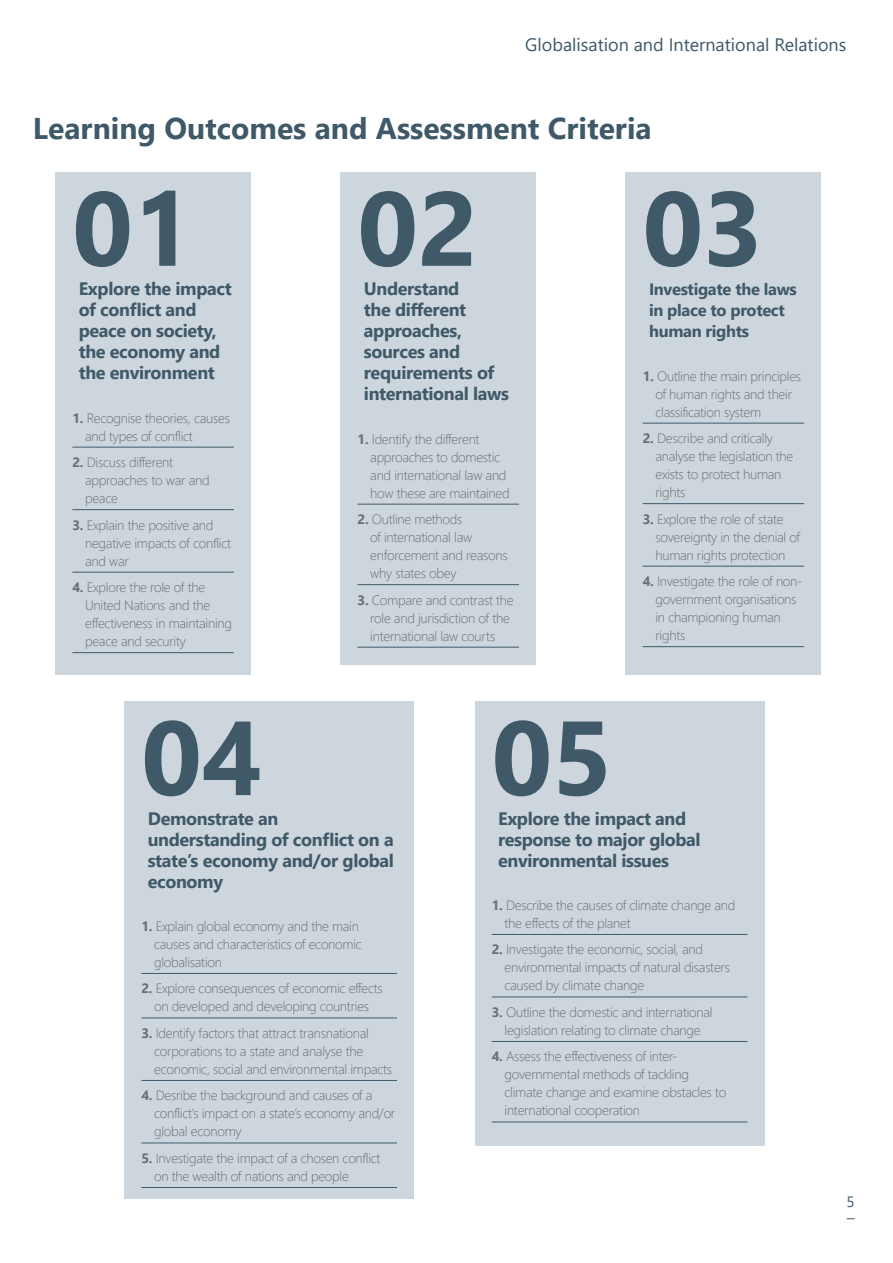
<style>
.page{position:relative;width:893px;height:1263px;background:#fff}
.page>*{position:absolute;margin:0;border:0;box-sizing:border-box;transform-origin:0 0}
._05E_Large_number_list{font:700 105px "Segoe UI";color:#405968}
._10a_List_Header{font:700 30px "Segoe UI";color:#405968}
._05d_Sub_Pull_Copy{font:700 18px/21px "Segoe UI";letter-spacing:-.02em;color:#405968}
._10a_List_Header-2{font:18px "Segoe UI";color:#405968}
._05d_Sub_Pull_Copy-2{font:700 16.5px/21px "Segoe UI";letter-spacing:-.02em;color:#405968}
.t1{font:15px "Segoe UI";color:#405968}
.t2{font:300 13.5px/18px "Segoe UI";letter-spacing:-.02em;color:#6c6d70}
.s1{font-weight:700}
</style>
<div class="page">
<div style="left:626px;top:172px;width:195px;height:503px;background:#cdd6dd"></div>
<hr style="left:643px;top:423px;width:161px;height:1px;background:#405968">
<hr style="left:643px;top:503px;width:161px;height:1px;background:#405968">
<hr style="left:643px;top:566px;width:161px;height:1px;background:#405968">
<hr style="left:643px;top:646px;width:161px;height:1px;background:#405968">
<div style="left:341px;top:172px;width:195px;height:493px;background:#cdd6dd"></div>
<hr style="left:358px;top:504px;width:161px;height:1px;background:#405968">
<hr style="left:358px;top:584px;width:161px;height:1px;background:#405968">
<hr style="left:358px;top:647px;width:161px;height:1px;background:#405968">
<div style="left:55px;top:172px;width:196px;height:503px;background:#cdd6dd"></div>
<hr style="left:72px;top:447px;width:162px;height:1px;background:#405968">
<hr style="left:72px;top:509px;width:162px;height:1px;background:#405968">
<hr style="left:72px;top:572px;width:162px;height:1px;background:#405968">
<hr style="left:72px;top:652px;width:162px;height:1px;background:#405968">
<div style="left:475px;top:702px;width:289px;height:444px;background:#cdd6dd"></div>
<hr style="left:492px;top:934px;width:255px;height:1px;background:#405968">
<hr style="left:492px;top:997px;width:255px;height:1px;background:#405968">
<hr style="left:492px;top:1041px;width:255px;height:1px;background:#405968">
<hr style="left:492px;top:1122px;width:255px;height:1px;background:#405968">
<div style="left:124px;top:702px;width:290px;height:497px;background:#cdd6dd"></div>
<hr style="left:141px;top:973px;width:256px;height:1px;background:#405968">
<hr style="left:141px;top:1018px;width:256px;height:1px;background:#405968">
<hr style="left:141px;top:1080px;width:256px;height:1px;background:#405968">
<hr style="left:141px;top:1143px;width:256px;height:1px;background:#405968">
<hr style="left:141px;top:1187px;width:256px;height:1px;background:#405968">
<p class="_10a_List_Header-2" style="left:525px;top:28px;width:323px">Globalisation and International Relations</p>
<p class="_10a_List_Header" style="left:33px;top:100px;width:620px">Learning Outcomes and Assessment Criteria</p>
<p class="_05E_Large_number_list" style="left:72px;top:129px;width:122px">01</p>
<p class="_05d_Sub_Pull_Copy" style="left:79px;top:277px;width:154px">Explore the impact of conflict and peace on society, the economy and the environment</p>
<p class="t2" style="left:85px;top:407px;width:146px;text-indent:-13px"><span class="s1">1.</span> Recognise theories, causes and types of conflict</p>
<p class="t2" style="left:85px;top:452px;width:126px;text-indent:-13px"><span class="s1">2.</span> Discuss different approaches to war and peace</p>
<p class="t2" style="left:85px;top:514px;width:147px;text-indent:-13px"><span class="s1">3.</span> Explain the positive and negative impacts of conflict and war</p>
<p class="t2" style="left:85px;top:577px;width:148px;text-indent:-13px"><span class="s1">4.</span> Explore the role of the<br>United Nations and the effectiveness in maintaining peace and security</p>
<p class="_05E_Large_number_list" style="left:358px;top:129px;width:122px">02</p>
<p class="_05d_Sub_Pull_Copy" style="left:364px;top:277px;width:147px">Understand<br>the different approaches, sources and requirements of international laws</p>
<p class="t2" style="left:370px;top:428px;width:141px;text-indent:-13px"><span class="s1">1.</span> Identify the different approaches to domestic and international law and how these are maintained</p>
<p class="t2" style="left:370px;top:509px;width:139px;text-indent:-13px"><span class="s1">2.</span> Outline methods<br>of international law enforcement and reasons why states obey</p>
<p class="t2" style="left:370px;top:589px;width:145px;text-indent:-13px"><span class="s1">3.</span> Compare and contrast the role and jurisdiction of the international law courts</p>
<p class="_05E_Large_number_list" style="left:643px;top:129px;width:122px">03</p>
<p class="_05d_Sub_Pull_Copy-2" style="left:649px;top:278px;width:149px">Investigate the laws in place to protect human rights</p>
<p class="t2" style="left:655px;top:365px;width:147px;text-indent:-13px"><span class="s1">1.</span> Outline the main principles of human rights and their classification system</p>
<p class="t2" style="left:655px;top:428px;width:139px;text-indent:-13px"><span class="s1">2.</span> Describe and critically analyse the legislation the exists to protect human rights</p>
<p class="t2" style="left:655px;top:508px;width:146px;text-indent:-13px"><span class="s1">3.</span> Explore the role of state sovereignty in the denial of human rights protection</p>
<p class="t2" style="left:655px;top:571px;width:149px;text-indent:-13px"><span class="s1">4.</span> Investigate the role of non&shy;government organisations in championing human rights</p>
<p class="_05E_Large_number_list" style="left:141px;top:659px;width:122px">04</p>
<p class="_05d_Sub_Pull_Copy" style="left:148px;top:806px;width:248px">Demonstrate an understanding of conflict on a state’s economy and/or global economy</p>
<p class="t2" style="left:154px;top:916px;width:209px;text-indent:-13px"><span class="s1">1.</span> Explain global economy and the main causes and characteristics of economic globalisation</p>
<p class="t2" style="left:141px;top:978px;width:243px;text-align:center"><span class="s1">2.</span> Explore consequences of economic effects on developed and developing countries</p>
<p class="t2" style="left:154px;top:1023px;width:240px;text-indent:-13px"><span class="s1">3.</span> Identify factors that attract transnational corporations to a state and analyse the economic, social and environmental impacts</p>
<p class="t2" style="left:154px;top:1085px;width:243px;text-indent:-13px"><span class="s1">4.</span> Desribe the background and causes of a conflict’s impact on a state’s economy and/or global economy</p>
<p class="t2" style="left:154px;top:1148px;width:228px;text-indent:-13px"><span class="s1">5.</span> Investigate the impact of a chosen conflict on the wealth of nations and people</p>
<p class="_05E_Large_number_list" style="left:492px;top:659px;width:122px">05</p>
<p class="_05d_Sub_Pull_Copy" style="left:498px;top:806px;width:204px">Explore the impact and response to major global environmental issues</p>
<p class="t2" style="left:504px;top:895px;width:232px;text-indent:-13px"><span class="s1">1.</span> Describe the causes of climate change and the effects of the planet</p>
<p class="t2" style="left:504px;top:939px;width:227px;text-indent:-13px"><span class="s1">2.</span> Investigate the economic, social, and environmental impacts of natural disasters caused by climate change</p>
<p class="t2" style="left:492px;top:1002px;width:222px;text-align:center"><span class="s1">3.</span> Outline the domestic and international legislation relating to climate change</p>
<p class="t2" style="left:504px;top:1046px;width:223px;text-indent:-13px"><span class="s1">4.</span> Assess the effectiveness of inter&shy;governmental methods of tackling climate change and examine obstacles to international cooperation</p>
<p class="t1" style="left:847px;top:1187px;width:10px">5</p>
</div>
